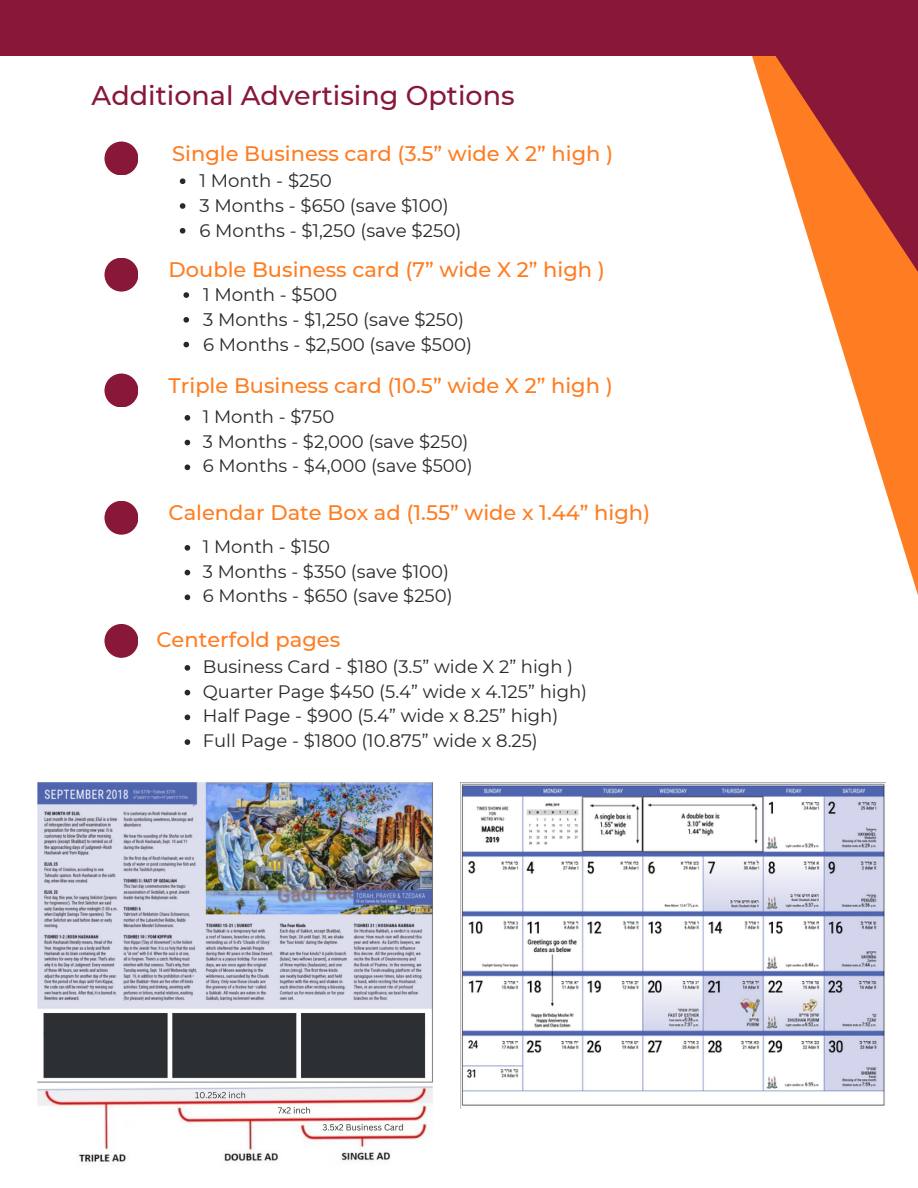
<style>
.page{position:relative;width:918px;height:1188px;background:#fff}
.page>*{position:absolute;margin:0;border:0;box-sizing:border-box;transform-origin:0 0}
.t1{font:500 27px "Montserrat";color:#881738}
.t2{font:500 21px "Montserrat";color:#fe7d22}
.t3{font:18.15px "Montserrat";color:#28272b}
.t4{font:18px "Montserrat";color:#28272b}
</style>
<div class="page">
<svg style="left:752px;top:56px;width:166px;height:539px"></svg>
<div style="left:0;top:0;width:918px;height:56px;background:#881738"></div>
<div style="left:104px;top:142px;width:34px;height:33px;background:#881738;border-radius:50%"></div>
<div style="left:104px;top:258px;width:34px;height:34px;background:#881738;border-radius:50%"></div>
<div style="left:104px;top:374px;width:34px;height:33px;background:#881738;border-radius:50%"></div>
<div style="left:104px;top:501px;width:34px;height:34px;background:#881738;border-radius:50%"></div>
<div style="left:104px;top:624px;width:34px;height:34px;background:#881738;border-radius:50%"></div>
<img style="left:37px;top:782px;width:396px;height:381px">
<img style="left:460px;top:783px;width:425px;height:326px">
<svg style="left:180px;top:178px;width:5px;height:6px"></svg>
<svg style="left:180px;top:203px;width:5px;height:6px"></svg>
<svg style="left:180px;top:228px;width:5px;height:6px"></svg>
<svg style="left:183px;top:292px;width:6px;height:6px"></svg>
<svg style="left:183px;top:317px;width:6px;height:6px"></svg>
<svg style="left:183px;top:342px;width:6px;height:5px"></svg>
<svg style="left:185px;top:415px;width:5px;height:6px"></svg>
<svg style="left:185px;top:440px;width:5px;height:5px"></svg>
<svg style="left:185px;top:464px;width:5px;height:6px"></svg>
<svg style="left:185px;top:545px;width:5px;height:6px"></svg>
<svg style="left:185px;top:570px;width:5px;height:5px"></svg>
<svg style="left:185px;top:595px;width:5px;height:5px"></svg>
<svg style="left:185px;top:665px;width:5px;height:6px"></svg>
<svg style="left:185px;top:690px;width:5px;height:5px"></svg>
<svg style="left:185px;top:715px;width:5px;height:5px"></svg>
<svg style="left:185px;top:739px;width:5px;height:6px"></svg>
<p class="t1" style="left:92px;top:79px;width:425px">Additional Advertising Options</p>
<p class="t2" style="left:172px;top:140px;width:443px">Single Business card (3.5” wide X 2” high )</p>
<p class="t3" style="left:199px;top:170px;width:134px">1 Month - $250</p>
<p class="t3" style="left:199px;top:195px;width:251px">3 Months - $650 (save $100)</p>
<p class="t3" style="left:199px;top:219px;width:263px">6 Months - $1,250 (save $250)</p>
<p class="t2" style="left:169px;top:256px;width:438px">Double Business card (7” wide X 2” high )</p>
<p class="t3" style="left:203px;top:284px;width:136px">1 Month - $500</p>
<p class="t3" style="left:203px;top:308px;width:263px">3 Months - $1,250 (save $250)</p>
<p class="t3" style="left:203px;top:333px;width:271px">6 Months - $2,500 (save $500)</p>
<p class="t2" style="left:169px;top:372px;width:446px">Triple Business card (10.5” wide X 2” high )</p>
<p class="t4" style="left:203px;top:405px;width:133px">1 Month - $750</p>
<p class="t4" style="left:203px;top:430px;width:267px">3 Months - $2,000 (save $250)</p>
<p class="t4" style="left:203px;top:455px;width:271px">6 Months - $4,000 (save $500)</p>
<p class="t2" style="left:169px;top:500px;width:483px">Calendar Date Box ad (1.55” wide x 1.44” high)</p>
<p class="t4" style="left:203px;top:535px;width:129px">1 Month - $150</p>
<p class="t4" style="left:203px;top:560px;width:248px">3 Months - $350 (save $100)</p>
<p class="t4" style="left:203px;top:585px;width:251px">6 Months - $650 (save $250)</p>
<p class="t2" style="left:156px;top:627px;width:185px">Centerfold pages</p>
<p class="t4" style="left:203px;top:656px;width:372px">Business Card - $180 (3.5” wide X 2” high )</p>
<p class="t4" style="left:203px;top:680px;width:386px">Quarter Page $450 (5.4” wide x 4.125” high)</p>
<p class="t4" style="left:203px;top:705px;width:357px">Half Page - $900 (5.4” wide x 8.25” high)</p>
<p class="t4" style="left:203px;top:730px;width:337px">Full Page - $1800 (10.875” wide x 8.25)</p>
</div>
